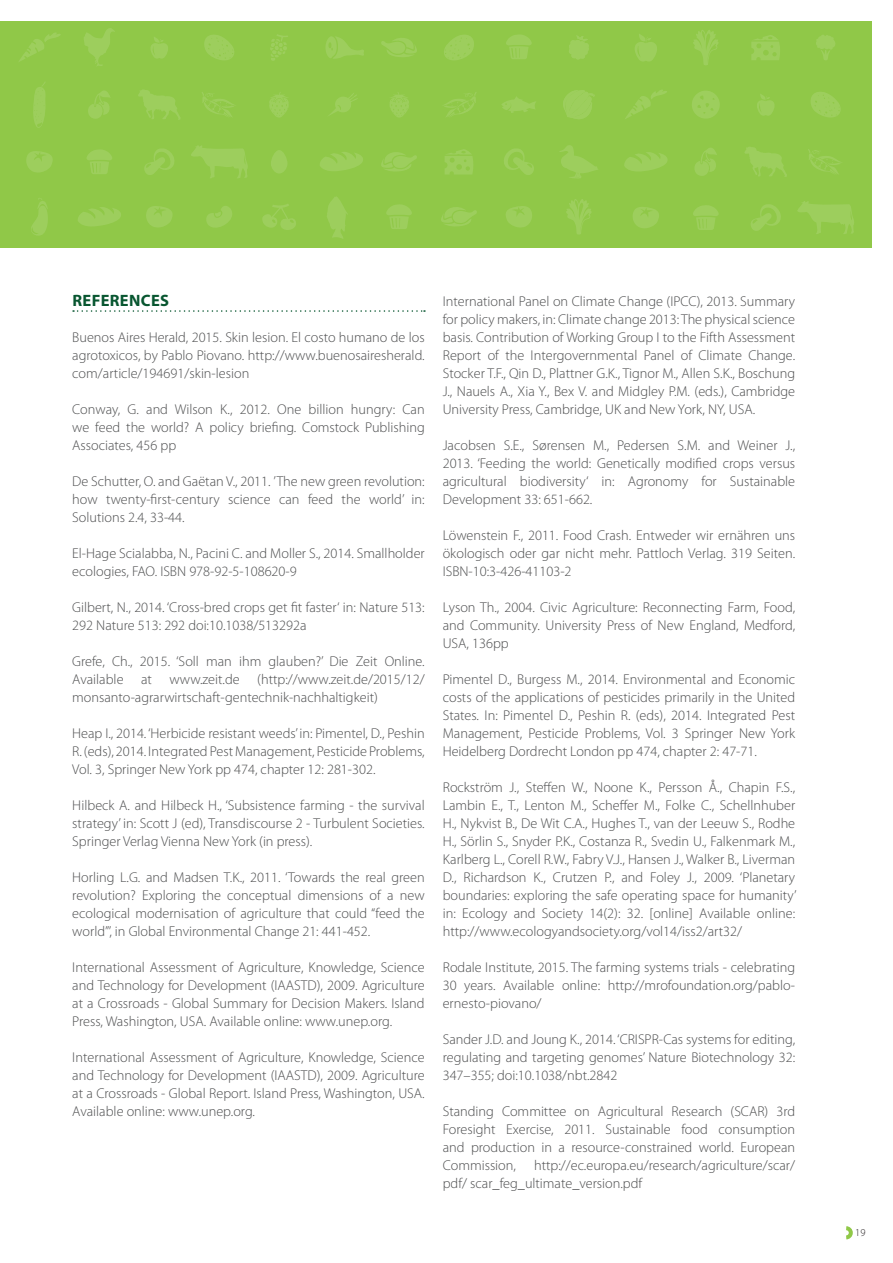
<style>
.page{position:relative;width:893px;height:1263px;background:#fff}
.page>*{position:absolute;margin:0;border:0;box-sizing:border-box;transform-origin:0 0}
.t1{font:700 16.5px "Myriad Pro";letter-spacing:.02em;color:#085630}
.t2{font:300 14.25px/18px "Myriad Pro";color:#4b4c4d;text-align:justify}
.t3{font:300 10.5px "Myriad Pro";color:#231f20}
</style>
<div class="page">
<svg style="left:846px;top:1226px;width:7px;height:14px"></svg>
<svg style="left:73px;top:310px;width:352px;height:2px"></svg>
<div style="left:0;top:21px;width:872px;height:227px;background:#90c848"></div>
<svg style="left:330px;top:93px;width:28px;height:22px"></svg>
<svg style="left:138px;top:89px;width:42px;height:31px"></svg>
<svg style="left:269px;top:92px;width:20px;height:26px"></svg>
<svg style="left:33px;top:82px;width:12px;height:46px"></svg>
<svg style="left:390px;top:92px;width:19px;height:26px"></svg>
<svg style="left:88px;top:91px;width:22px;height:28px"></svg>
<svg style="left:502px;top:97px;width:34px;height:16px"></svg>
<svg style="left:202px;top:92px;width:32px;height:25px"></svg>
<svg style="left:563px;top:90px;width:32px;height:29px"></svg>
<svg style="left:444px;top:92px;width:33px;height:25px"></svg>
<svg style="left:325px;top:36px;width:39px;height:23px"></svg>
<svg style="left:151px;top:37px;width:17px;height:22px"></svg>
<svg style="left:270px;top:34px;width:18px;height:27px"></svg>
<svg style="left:19px;top:33px;width:42px;height:29px"></svg>
<svg style="left:381px;top:38px;width:36px;height:19px"></svg>
<svg style="left:84px;top:28px;width:31px;height:38px"></svg>
<svg style="left:506px;top:34px;width:26px;height:25px"></svg>
<svg style="left:204px;top:35px;width:30px;height:25px"></svg>
<svg style="left:569px;top:35px;width:20px;height:25px"></svg>
<svg style="left:444px;top:35px;width:30px;height:25px"></svg>
<svg style="left:327px;top:196px;width:21px;height:43px"></svg>
<svg style="left:146px;top:206px;width:27px;height:21px"></svg>
<svg style="left:262px;top:204px;width:34px;height:26px"></svg>
<svg style="left:31px;top:198px;width:17px;height:38px"></svg>
<svg style="left:386px;top:204px;width:26px;height:25px"></svg>
<svg style="left:78px;top:207px;width:43px;height:19px"></svg>
<svg style="left:506px;top:206px;width:26px;height:22px"></svg>
<svg style="left:206px;top:206px;width:26px;height:22px"></svg>
<svg style="left:566px;top:199px;width:25px;height:36px"></svg>
<svg style="left:441px;top:207px;width:36px;height:19px"></svg>
<svg style="left:751px;top:35px;width:29px;height:25px"></svg>
<svg style="left:635px;top:34px;width:22px;height:28px"></svg>
<svg style="left:693px;top:30px;width:25px;height:35px"></svg>
<svg style="left:816px;top:35px;width:19px;height:25px"></svg>
<svg style="left:745px;top:147px;width:42px;height:30px"></svg>
<svg style="left:624px;top:152px;width:44px;height:19px"></svg>
<svg style="left:694px;top:148px;width:23px;height:28px"></svg>
<svg style="left:808px;top:149px;width:34px;height:25px"></svg>
<svg style="left:751px;top:204px;width:30px;height:27px"></svg>
<svg style="left:633px;top:207px;width:26px;height:21px"></svg>
<svg style="left:693px;top:205px;width:26px;height:25px"></svg>
<svg style="left:797px;top:201px;width:57px;height:33px"></svg>
<svg style="left:757px;top:94px;width:18px;height:22px"></svg>
<svg style="left:625px;top:90px;width:42px;height:29px"></svg>
<svg style="left:692px;top:91px;width:28px;height:28px"></svg>
<svg style="left:811px;top:92px;width:30px;height:26px"></svg>
<svg style="left:320px;top:152px;width:43px;height:19px"></svg>
<svg style="left:144px;top:148px;width:30px;height:27px"></svg>
<svg style="left:271px;top:150px;width:16px;height:23px"></svg>
<svg style="left:26px;top:151px;width:27px;height:22px"></svg>
<svg style="left:381px;top:152px;width:36px;height:20px"></svg>
<svg style="left:87px;top:149px;width:25px;height:25px"></svg>
<svg style="left:504px;top:148px;width:30px;height:27px"></svg>
<svg style="left:191px;top:145px;width:57px;height:33px"></svg>
<svg style="left:559px;top:145px;width:39px;height:33px"></svg>
<svg style="left:445px;top:149px;width:28px;height:26px"></svg>
<p class="t1" style="left:72px;top:290px;width:98px">REFERENCES</p>
<p class="t2" style="left:72px;top:328px;width:354px">Buenos Aires Herald, 2015. Skin lesion. El costo humano de los agrotoxicos, by Pablo Piovano. http://www.buenosairesherald. com/article/194691/skin-lesion</p>
<p class="t2" style="left:72px;top:400px;width:354px">Conway, G. and Wilson K., 2012. One billion hungry: Can we feed the world? A policy briefing. Comstock Publishing Associates, 456 pp</p>
<p class="t2" style="left:72px;top:472px;width:354px">De Schutter, O. and Gaëtan V., 2011. ’The new green revolution: how twenty-first-century science can feed the world’ in:<br>Solutions 2.4, 33-44.</p>
<p class="t2" style="left:72px;top:544px;width:354px">El-Hage Scialabba, N., Pacini C. and Moller S., 2014. Smallholder ecologies, FAO. ISBN 978-92-5-108620-9</p>
<p class="t2" style="left:72px;top:598px;width:354px">Gilbert, N., 2014. ‘Cross-bred crops get fit faster‘ in: Nature 513:<br>292 Nature 513: 292 doi:10.1038/513292a</p>
<p class="t2" style="left:72px;top:652px;width:354px">Grefe, Ch., 2015. ‘Soll man ihm glauben?’ Die Zeit Online.<br>Available at www.zeit.de (http://www.zeit.de/2015/12/ monsanto-agrarwirtschaft-gentechnik-nachhaltigkeit)</p>
<p class="t2" style="left:72px;top:724px;width:354px">Heap I., 2014. ‘Herbicide resistant weeds’ in: Pimentel, D., Peshin R. (eds), 2014. Integrated Pest Management, Pesticide Problems, Vol. 3, Springer New York pp 474, chapter 12: 281-302.</p>
<p class="t2" style="left:72px;top:796px;width:354px">Hilbeck A. and Hilbeck H., ‘Subsistence farming - the survival strategy’ in: Scott J (ed), Transdiscourse 2 - Turbulent Societies.<br>Springer Verlag Vienna New York (in press).</p>
<p class="t2" style="left:72px;top:868px;width:354px">Horling L.G. and Madsen T.K., 2011. ‘Towards the real green revolution? Exploring the conceptual dimensions of a new ecological modernisation of agriculture that could “feed the world”’, in Global Environmental Change 21: 441-452.</p>
<p class="t2" style="left:72px;top:958px;width:354px">International Assessment of Agriculture, Knowledge, Science and Technology for Development (IAASTD), 2009. Agriculture at a Crossroads - Global Summary for Decision Makers. Island Press, Washington, USA. Available online: www.unep.org.</p>
<p class="t2" style="left:72px;top:1048px;width:354px">International Assessment of Agriculture, Knowledge, Science and Technology for Development (IAASTD), 2009. Agriculture at a Crossroads - Global Report. Island Press, Washington, USA.<br>Available online: www.unep.org.</p>
<p class="t2" style="left:443px;top:292px;width:354px">International Panel on Climate Change (IPCC), 2013. Summary for policy makers, in: Climate change 2013: The physical science basis. Contribution of Working Group I to the Fifth Assessment Report of the Intergovernmental Panel of Climate Change.<br>Stocker T.F., Qin D., Plattner G.K., Tignor M., Allen S.K., Boschung J., Nauels A., Xia Y., Bex V. and Midgley P.M. (eds.), Cambridge University Press, Cambridge, UK and New York, NY, USA.</p>
<p class="t2" style="left:443px;top:436px;width:354px">Jacobsen S.E., Sørensen M., Pedersen S.M. and Weiner J., 2013. ‘Feeding the world: Genetically modified crops versus agricultural biodiversity‘ in: Agronomy for Sustainable Development 33: 651-662.</p>
<p class="t2" style="left:443px;top:526px;width:354px">Löwenstein F., 2011. Food Crash. Entweder wir ernähren uns ökologisch oder gar nicht mehr. Pattloch Verlag. 319 Seiten.<br>ISBN-10:3-426-41103-2</p>
<p class="t2" style="left:443px;top:598px;width:354px">Lyson Th., 2004. Civic Agriculture: Reconnecting Farm, Food, and Community. University Press of New England, Medford, USA, 136pp</p>
<p class="t2" style="left:443px;top:670px;width:354px">Pimentel D., Burgess M., 2014. Environmental and Economic costs of the applications of pesticides primarily in the United States. In: Pimentel D., Peshin R. (eds), 2014. Integrated Pest Management, Pesticide Problems, Vol. 3 Springer New York Heidelberg Dordrecht London pp 474, chapter 2: 47-71.</p>
<p class="t2" style="left:443px;top:778px;width:355px">Rockström J., Steffen W., Noone K., Persson Å., Chapin F.S., Lambin E., T., Lenton M., Scheffer M., Folke C., Schellnhuber H., Nykvist B., De Wit C.A., Hughes T., van der Leeuw S., Rodhe H., Sörlin S., Snyder P.K., Costanza R., Svedin U., Falkenmark M., Karlberg L., Corell R.W., Fabry V.J., Hansen J., Walker B., Liverman D., Richardson K., Crutzen P., and Foley J., 2009. ‘Planetary boundaries: exploring the safe operating space for humanity’ in: Ecology and Society 14(2): 32. [online] Available online: http://www.ecologyandsociety.org/vol14/iss2/art32/</p>
<p class="t2" style="left:443px;top:958px;width:354px">Rodale Institute, 2015. The farming systems trials - celebrating 30 years. Available online: http://mrofoundation.org/pablo&shy;ernesto-piovano/</p>
<p class="t2" style="left:443px;top:1030px;width:354px">Sander J.D. and Joung K., 2014. ‘CRISPR-Cas systems for editing, regulating and targeting genomes’ Nature Biotechnology 32:<br>347–355; doi:10.1038/nbt.2842</p>
<p class="t2" style="left:443px;top:1102px;width:354px">Standing Committee on Agricultural Research (SCAR) 3rd Foresight Exercise, 2011. Sustainable food consumption and production in a resource-constrained world. European Commission,</p>
<p class="t2" style="left:443px;top:1156px;width:354px;text-indent:91px">http://ec.europa.eu/research/agriculture/scar/ pdf/ scar_feg_ultimate_version.pdf</p>
<p class="t3" style="left:855px;top:1227px;width:12px">19</p>
</div>
